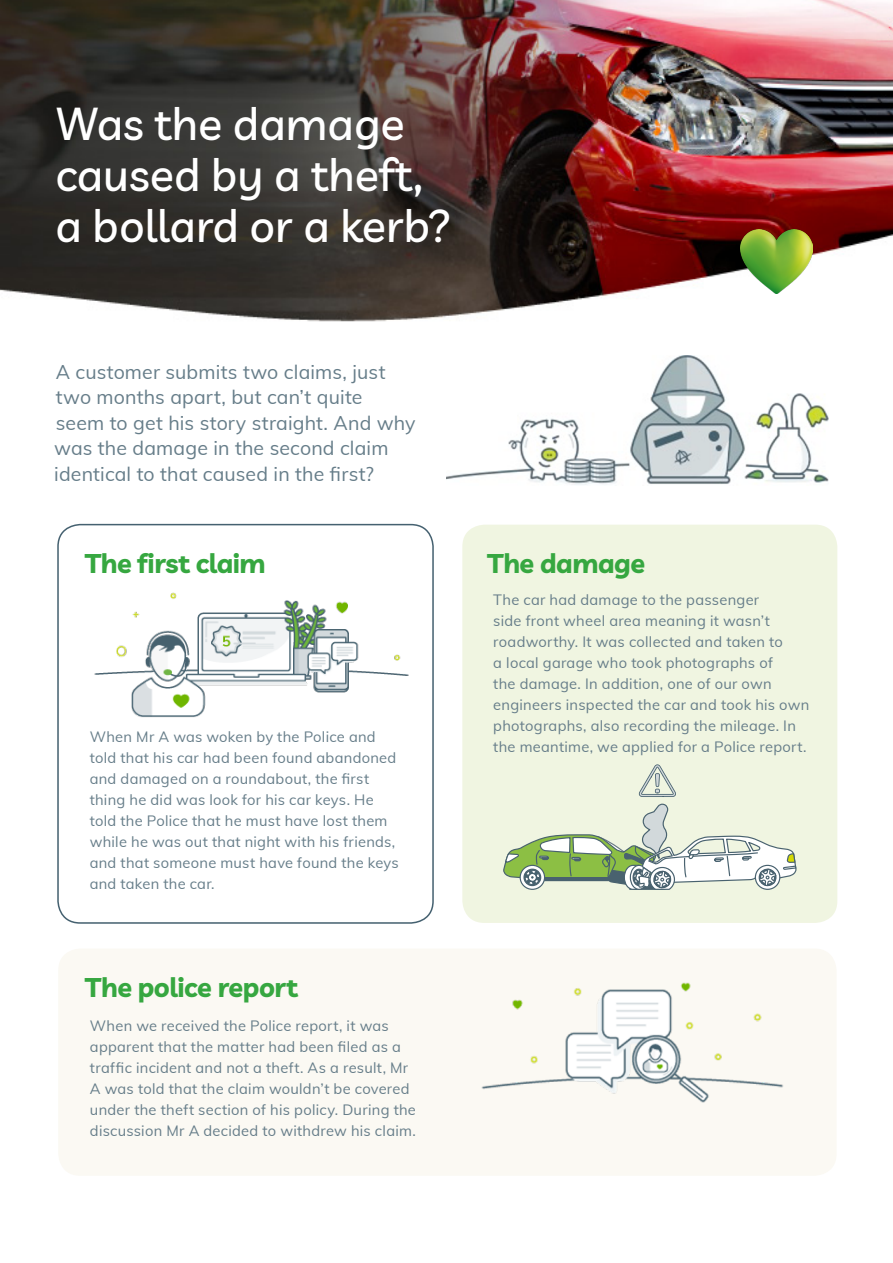
<style>
.page{position:relative;width:893px;height:1263px;background:#fff}
.page>*{position:absolute;margin:0;border:0;box-sizing:border-box;transform-origin:0 0}
.t1{font:500 45px/51px "Livvic";color:#fff}
.t2{font:700 27px "Livvic";letter-spacing:-.02em;color:#36a740}
.t3{font:19.5px/25.5px "Muli";letter-spacing:.01em;color:#667d89}
.t4{font:14.7px/21px "Muli";letter-spacing:.02em;color:#667d89}
</style>
<div class="page">
<div style="left:57px;top:524px;width:377px;height:400px;border:2px solid #456170;border-radius:22px"></div>
<div style="left:462px;top:525px;width:375px;height:398px;background:#f0f5e1;border-radius:22px"></div>
<div style="left:58px;top:948px;width:779px;height:228px;background:#fbf9f3;border-radius:22px"></div>
<img style="left:0;top:0;width:893px;height:322px">
<img style="left:740px;top:230px;width:72px;height:63px">
<img style="left:446px;top:355px;width:382px;height:130px">
<img style="left:94px;top:592px;width:315px;height:125px">
<img style="left:481px;top:982px;width:302px;height:121px">
<svg style="left:503px;top:803px;width:293px;height:87px"></svg>
<svg style="left:639px;top:764px;width:37px;height:33px"></svg>
<h1 class="t1" style="left:56px;top:95px;width:398px">Was the damage caused by a theft, a bollard or a kerb?</h1>
<h3 class="t3" style="left:54px;top:358px;width:363px">A customer submits two claims, just two months apart, but can’t quite<br>seem to get his story straight. And why was the damage in the second claim identical to that caused in the first?</h3>
<h2 class="t2" style="left:85px;top:542px;width:182px">The first claim</h2>
<p class="t4" style="left:90px;top:725px;width:311px">When Mr A was woken by the Police and told that his car had been found abandoned and damaged on a roundabout, the first thing he did was look for his car keys. He told the Police that he must have lost them while he was out that night with his friends, and that someone must have found the keys and taken the car.</p>
<h2 class="t2" style="left:85px;top:966px;width:214px">The police report</h2>
<p class="t4" style="left:90px;top:1015px;width:327px">When we received the Police report, it was apparent that the matter had been filed as a traffic incident and not a theft. As a result, Mr A was told that the claim wouldn’t be covered under the theft section of his policy. During the discussion Mr A decided to withdrew his claim.</p>
<h2 class="t2" style="left:488px;top:542px;width:159px">The damage</h2>
<p class="t4" style="left:493px;top:589px;width:318px">The car had damage to the passenger<br>side front wheel area meaning it wasn’t roadworthy. It was collected and taken to<br>a local garage who took photographs of<br>the damage. In addition, one of our own engineers inspected the car and took his own photographs, also recording the mileage. In the meantime, we applied for a Police report.</p>
</div>
